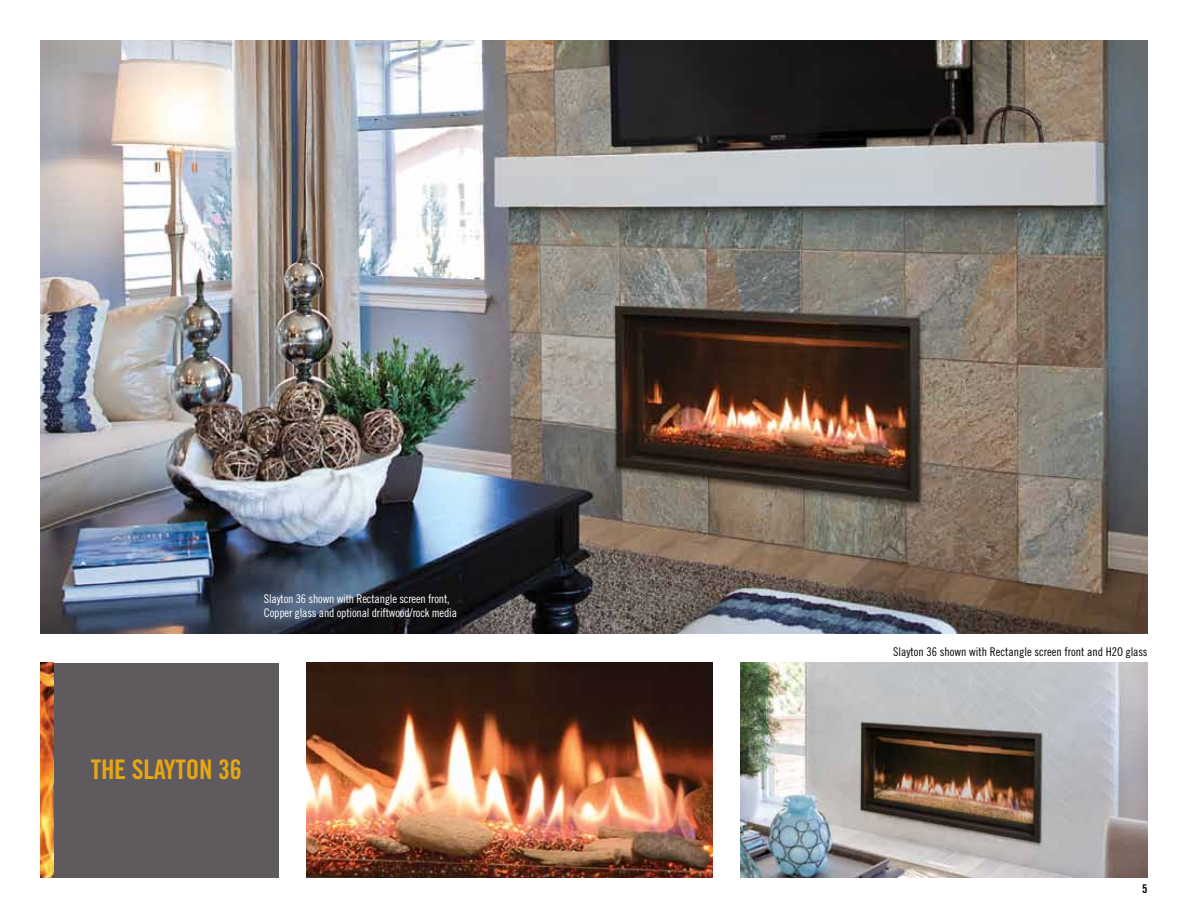
<style>
.page{position:relative;width:1188px;height:918px;background:#fff}
.page>*{position:absolute;margin:0;border:0;box-sizing:border-box;transform-origin:0 0}
.t1{font:27px "Trade Gothic Bold Cond Twenty";letter-spacing:-.01em;color:#e6a612}
.t2{font:12px/14.4px "Trade Gothic Cond Eighteen";letter-spacing:-.015em;color:#fff}
.t3{font:12px "Trade Gothic Cond Eighteen";color:#000}
.t4{font:12px "Trade Gothic Bold Cond Twenty";color:#000}
</style>
<div class="page">
<div style="left:40px;top:663px;width:239px;height:215px;background:#5f5a5e"></div>
<img style="left:40px;top:663px;width:13px;height:215px">
<img style="left:40px;top:40px;width:1108px;height:594px">
<img style="left:741px;top:663px;width:407px;height:215px">
<img style="left:307px;top:663px;width:406px;height:215px">
<p class="t2" style="left:264px;top:591px;width:195px">Slayton 36 shown with Rectangle screen front,<br>Copper glass and optional driftwood/rock media</p>
<h1 class="t1" style="left:91px;top:753px;width:152px">THE SLAYTON 36</h1>
<p class="t3" style="left:893px;top:645px;width:256px">Slayton 36 shown with Rectangle screen front and H2O glass</p>
<p class="t4" style="left:1142px;top:881px;width:7px">5</p>
</div>
